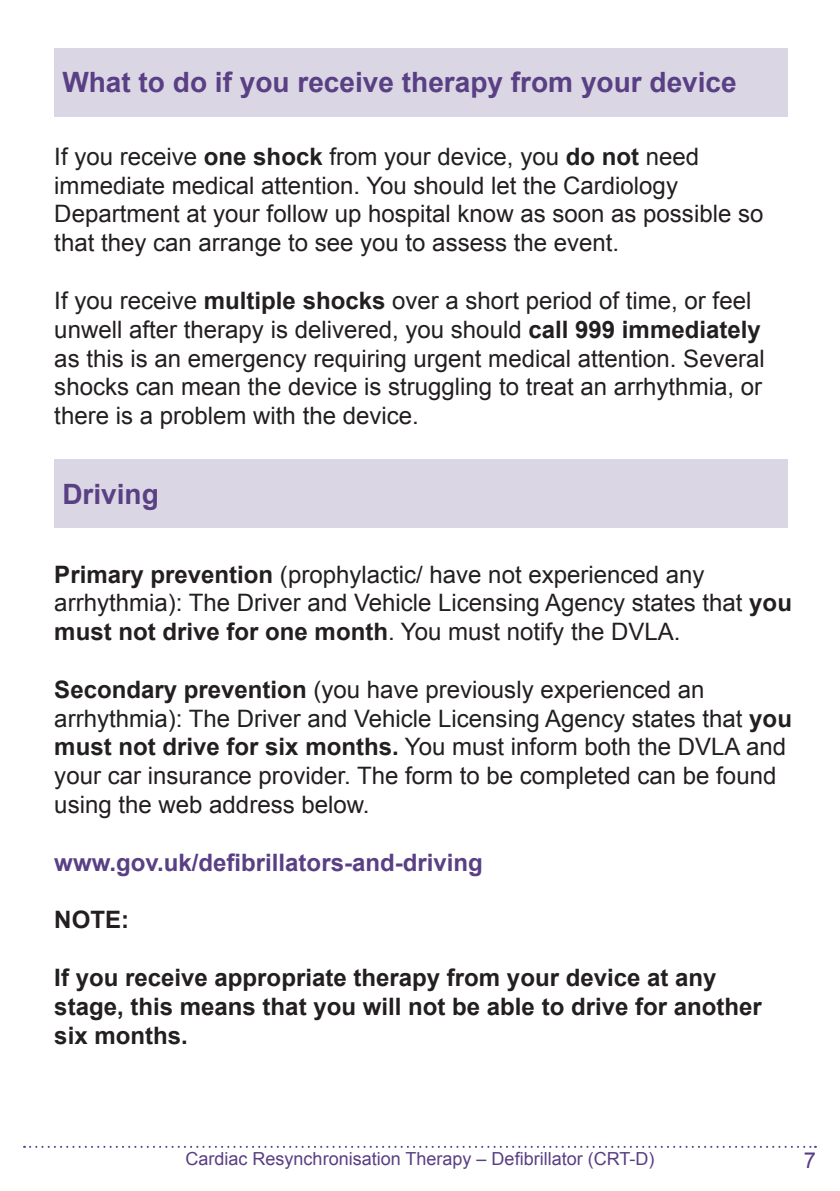
<style>
.page{position:relative;width:840px;height:1191px;background:#fff}
.page>*{position:absolute;margin:0;border:0;box-sizing:border-box;transform-origin:0 0}
.t1{font:700 28px "Arial";color:#593f84}
.t2{font:24px/28.8px "Arial";color:#231f20}
.t3{font:700 24px/28.8px "Arial";color:#231f20}
.t4{font:700 24px "Arial";color:#593f84}
.t5{font:22px "Arial";color:#593f84}
.t6{font:18px "Arial";color:#593f84}
.s1{font-weight:700}
</style>
<div class="page">
<svg style="left:24px;top:1145px;width:791px;height:2px"></svg>
<div style="left:54px;top:48px;width:733px;height:68px;background:#dbd6e4"></div>
<div style="left:54px;top:460px;width:733px;height:68px;background:#dbd6e4"></div>
<p class="t1" style="left:62px;top:64px;width:675px">What to do if you receive therapy from your device</p>
<p class="t2" style="left:54px;top:142px;width:710px">If you receive <span class="s1">one shock</span> from your device, you <span class="s1">do not</span> need immediate medical attention. You should let the Cardiology Department at your follow up hospital know as soon as possible so that they can arrange to see you to assess the event.</p>
<p class="t2" style="left:54px;top:286px;width:711px">If you receive <span class="s1">multiple shocks</span> over a short period of time, or feel unwell after therapy is delivered, you should <span class="s1">call 999 immediately </span>as this is an emergency requiring urgent medical attention. Several shocks can mean the device is struggling to treat an arrhythmia, or there is a problem with the device.</p>
<p class="t1" style="left:62px;top:475px;width:98px">Driving</p>
<p class="t2" style="left:54px;top:560px;width:738px"><span class="s1">Primary prevention</span> (prophylactic/ have not experienced any arrhythmia): The Driver and Vehicle Licensing Agency states that <span class="s1">you must not drive for one month</span>. You must notify the DVLA.</p>
<p class="t2" style="left:54px;top:675px;width:738px"><span class="s1">Secondary prevention</span> (you have previously experienced an arrhythmia): The Driver and Vehicle Licensing Agency states that <span class="s1">you must not drive for six months.</span> You must inform both the DVLA and your car insurance provider. The form to be completed can be found using the web address below.</p>
<p class="t4" style="left:54px;top:846px;width:430px">www.gov.uk/defibrillators-and-driving</p>
<p class="t3" style="left:54px;top:906px;width:76px">NOTE:</p>
<p class="t3" style="left:54px;top:963px;width:708px">If you receive appropriate therapy from your device at any stage, this means that you will not be able to drive for another six months.</p>
<p class="t6" style="left:185px;top:1146px;width:470px">Cardiac Resynchronisation Therapy – Defibrillator (CRT-D)</p>
<p class="t5" style="left:803px;top:1145px;width:14px">7</p>
</div>
